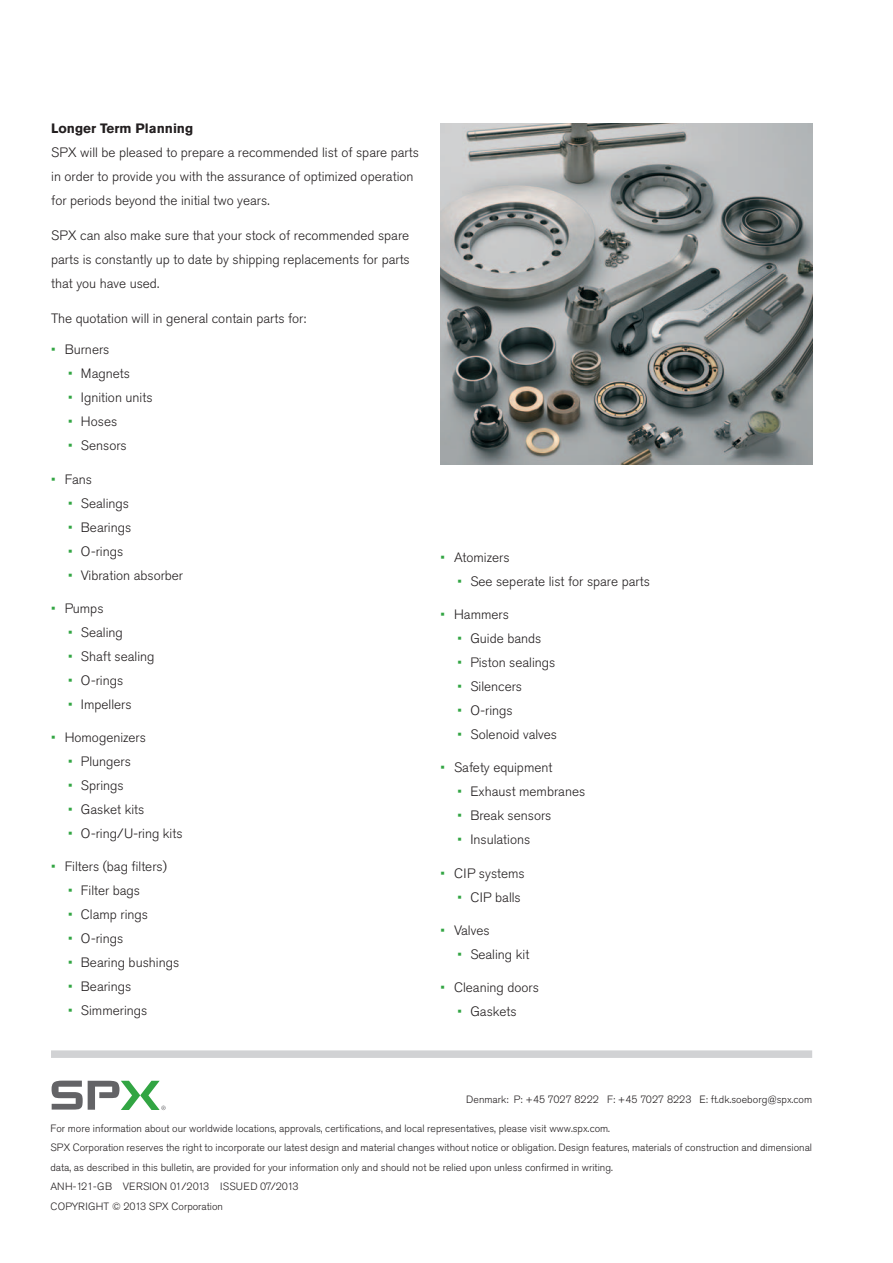
<style>
.page{position:relative;width:893px;height:1263px;background:#fff}
.page>*{position:absolute;margin:0;border:0;box-sizing:border-box;transform-origin:0 0}
.Body_Copy___Indent{font:300 13.5px "Akzidenz Grotesk Pro";color:#231f20}
.Body_Copy__16pt_Lead{font:300 13.5px/24px "Akzidenz Grotesk Pro";color:#231f20}
.Bullet_list__green_b{font:300 13.5px "Akzidenz Grotesk Pro";color:#231f20}
.Body_Copy___Sub-Head{font:700 13.5px "Akzidenz Grotesk Pro";color:#231f20}
.Legal_Disclaimer{font:300 10.5px/19.5px "Akzidenz Grotesk Pro";color:#231f20}
.Contact_Information{font:300 10.5px "Akzidenz Grotesk Pro";color:#231f20}
.s1{color:#32a543}
</style>
<div class="page">
<div style="left:51px;top:1050px;width:761px;height:8px;background:#d1d2d4"></div>
<svg style="left:52px;top:1080px;width:114px;height:30px"></svg>
<img style="left:441px;top:123px;width:371px;height:341px">
<p class="Body_Copy___Sub-Head" style="left:51px;top:120px;width:144px">Longer Term Planning</p>
<p class="Body_Copy__16pt_Lead" style="left:51px;top:141px;width:369px">SPX will be pleased to prepare a recommended list of spare parts in order to provide you with the assurance of optimized operation for periods beyond the initial two years.</p>
<p class="Body_Copy__16pt_Lead" style="left:51px;top:224px;width:360px;text-align:justify">SPX can also make sure that your stock of recommended spare parts is constantly up to date by shipping replacements for parts that you have used.</p>
<p class="Body_Copy__16pt_Lead" style="left:51px;top:306px;width:257px">The quotation will in general contain parts for:</p>
<p class="Bullet_list__green_b" style="left:51px;top:341px;width:60px"><span class="s1">•</span> Burners</p>
<p class="Body_Copy___Indent" style="left:68px;top:365px;width:63px"><span class="s1">•</span> Magnets</p>
<p class="Body_Copy___Indent" style="left:68px;top:389px;width:86px"><span class="s1">•</span> Ignition units</p>
<p class="Body_Copy___Indent" style="left:68px;top:413px;width:51px"><span class="s1">•</span> Hoses</p>
<p class="Body_Copy___Indent" style="left:68px;top:437px;width:60px"><span class="s1">•</span> Sensors</p>
<p class="Bullet_list__green_b" style="left:51px;top:470px;width:42px"><span class="s1">•</span> Fans</p>
<p class="Body_Copy___Indent" style="left:68px;top:494px;width:62px"><span class="s1">•</span> Sealings</p>
<p class="Body_Copy___Indent" style="left:68px;top:518px;width:65px"><span class="s1">•</span> Bearings</p>
<p class="Body_Copy___Indent" style="left:68px;top:542px;width:57px"><span class="s1">•</span> O-rings</p>
<p class="Body_Copy___Indent" style="left:68px;top:566px;width:116px"><span class="s1">•</span> Vibration absorber</p>
<p class="Bullet_list__green_b" style="left:51px;top:599px;width:54px"><span class="s1">•</span> Pumps</p>
<p class="Body_Copy___Indent" style="left:68px;top:623px;width:56px"><span class="s1">•</span> Sealing</p>
<p class="Body_Copy___Indent" style="left:68px;top:647px;width:88px"><span class="s1">•</span> Shaft sealing</p>
<p class="Body_Copy___Indent" style="left:68px;top:671px;width:57px"><span class="s1">•</span> O-rings</p>
<p class="Body_Copy___Indent" style="left:68px;top:695px;width:65px"><span class="s1">•</span> Impellers</p>
<p class="Bullet_list__green_b" style="left:51px;top:728px;width:96px"><span class="s1">•</span> Homogenizers</p>
<p class="Body_Copy___Indent" style="left:68px;top:752px;width:64px"><span class="s1">•</span> Plungers</p>
<p class="Body_Copy___Indent" style="left:68px;top:776px;width:57px"><span class="s1">•</span> Springs</p>
<p class="Body_Copy___Indent" style="left:68px;top:800px;width:78px"><span class="s1">•</span> Gasket kits</p>
<p class="Body_Copy___Indent" style="left:68px;top:824px;width:116px"><span class="s1">•</span> O-ring/U-ring kits</p>
<p class="Bullet_list__green_b" style="left:51px;top:858px;width:117px"><span class="s1">•</span> Filters (bag filters)</p>
<p class="Body_Copy___Indent" style="left:68px;top:882px;width:73px"><span class="s1">•</span> Filter bags</p>
<p class="Body_Copy___Indent" style="left:68px;top:906px;width:81px"><span class="s1">•</span> Clamp rings</p>
<p class="Body_Copy___Indent" style="left:68px;top:930px;width:57px"><span class="s1">•</span> O-rings</p>
<p class="Body_Copy___Indent" style="left:68px;top:954px;width:113px"><span class="s1">•</span> Bearing bushings</p>
<p class="Body_Copy___Indent" style="left:68px;top:978px;width:65px"><span class="s1">•</span> Bearings</p>
<p class="Body_Copy___Indent" style="left:68px;top:1002px;width:81px"><span class="s1">•</span> Simmerings</p>
<p class="Bullet_list__green_b" style="left:441px;top:548px;width:70px"><span class="s1">•</span> Atomizers</p>
<p class="Body_Copy___Indent" style="left:458px;top:572px;width:194px"><span class="s1">•</span> See seperate list for spare parts</p>
<p class="Bullet_list__green_b" style="left:441px;top:606px;width:70px"><span class="s1">•</span> Hammers</p>
<p class="Body_Copy___Indent" style="left:458px;top:630px;width:85px"><span class="s1">•</span> Guide bands</p>
<p class="Body_Copy___Indent" style="left:458px;top:654px;width:99px"><span class="s1">•</span> Piston sealings</p>
<p class="Body_Copy___Indent" style="left:458px;top:678px;width:66px"><span class="s1">•</span> Silencers</p>
<p class="Body_Copy___Indent" style="left:458px;top:702px;width:57px"><span class="s1">•</span> O-rings</p>
<p class="Body_Copy___Indent" style="left:458px;top:726px;width:101px"><span class="s1">•</span> Solenoid valves</p>
<p class="Bullet_list__green_b" style="left:441px;top:759px;width:113px"><span class="s1">•</span> Safety equipment</p>
<p class="Body_Copy___Indent" style="left:458px;top:783px;width:129px"><span class="s1">•</span> Exhaust membranes</p>
<p class="Body_Copy___Indent" style="left:458px;top:807px;width:95px"><span class="s1">•</span> Break sensors</p>
<p class="Body_Copy___Indent" style="left:458px;top:831px;width:74px"><span class="s1">•</span> Insulations</p>
<p class="Bullet_list__green_b" style="left:441px;top:864px;width:86px"><span class="s1">•</span> CIP systems</p>
<p class="Body_Copy___Indent" style="left:458px;top:888px;width:65px"><span class="s1">•</span> CIP balls</p>
<p class="Bullet_list__green_b" style="left:441px;top:921px;width:50px"><span class="s1">•</span> Valves</p>
<p class="Body_Copy___Indent" style="left:458px;top:945px;width:73px"><span class="s1">•</span> Sealing kit</p>
<p class="Bullet_list__green_b" style="left:441px;top:978px;width:100px"><span class="s1">•</span> Cleaning doors</p>
<p class="Body_Copy___Indent" style="left:458px;top:1002px;width:61px"><span class="s1">•</span> Gaskets</p>
<p class="Contact_Information" style="left:466px;top:1093px;width:347px">Denmark: P: +45 7027 8222 F: +45 7027 8223 E: ft.dk.soeborg@spx.com</p>
<p class="Legal_Disclaimer" style="left:50px;top:1118px;width:561px">For more information about our worldwide locations, approvals, certifications, and local representatives, please visit www.spx.com.</p>
<p class="Legal_Disclaimer" style="left:50px;top:1138px;width:763px">SPX Corporation reserves the right to incorporate our latest design and material changes without notice or obligation. Design features, materials of construction and dimensional data, as described in this bulletin, are provided for your information only and should not be relied upon unless confirmed in writing.</p>
<p class="Legal_Disclaimer" style="left:50px;top:1177px;width:250px">ANH-121-GB VERSION 01/2013 ISSUED 07/2013</p>
<p class="Legal_Disclaimer" style="left:50px;top:1196px;width:174px">COPYRIGHT © 2013 SPX Corporation</p>
</div>
